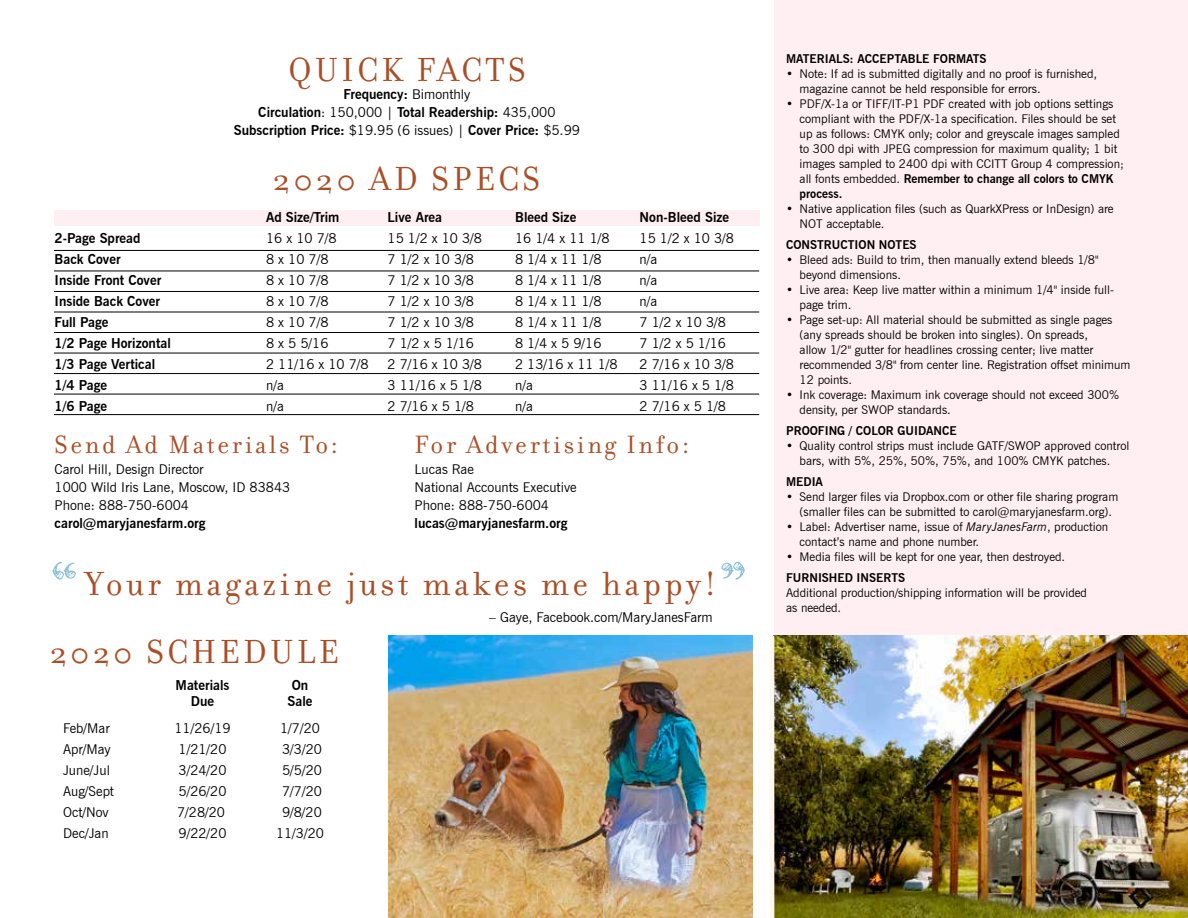
<style>
.page{position:relative;width:1188px;height:918px;background:#fff}
.page>*{position:absolute;margin:0;border:0;box-sizing:border-box;transform-origin:0 0}
.t1{font:72px "Frederickathe Greatest";color:#8dc0d7}
.t2{font:36px "Filosofia";letter-spacing:.1em;color:#a94f27}
.t3{font:27px "Filosofia";letter-spacing:.1em;color:#a94f27}
.t4{font:13.5px/18px "News Gothic BT";color:#000}
.t5{font:700 13.5px/18px "News Gothic BT";color:#000;text-align:center}
.t6{font:12px/15px "News Gothic BT";color:#000}
.t7{font:700 12px "News Gothic BT";color:#000}
.s1{font-weight:400}
.s2{font-weight:700}
.s3{font-style:italic}
</style>
<div class="page">
<div style="left:774px;top:0;width:414px;height:637px;background:#ffeff2"></div>
<div style="left:54px;top:210px;width:705px;height:15px;background:#ffeff2"></div>
<hr style="left:54px;top:250px;width:705px;height:1px;background:#000">
<hr style="left:54px;top:271px;width:705px;height:1px;background:#000">
<hr style="left:54px;top:291px;width:705px;height:1px;background:#000">
<hr style="left:54px;top:312px;width:705px;height:1px;background:#000">
<hr style="left:54px;top:332px;width:705px;height:1px;background:#000">
<hr style="left:54px;top:353px;width:705px;height:1px;background:#000">
<hr style="left:54px;top:373px;width:705px;height:1px;background:#000">
<hr style="left:54px;top:394px;width:705px;height:1px;background:#000">
<hr style="left:54px;top:414px;width:705px;height:1px;background:#000">
<img style="left:774px;top:636px;width:414px;height:282px">
<img style="left:389px;top:636px;width:364px;height:282px">
<hr style="left:770px;top:636px;width:4px;height:282px;background:#fff6ed">
<h2 class="t2" style="left:288px;top:50px;width:239px">quick facts</h2>
<p class="t5" style="left:234px;top:85px;width:348px">Frequency: <span class="s1">Bimonthly<br></span>Circulation<span class="s1">: 150,000 |</span> Total Readership: <span class="s1">435,000<br></span>Subscription Price: <span class="s1">$19.95 (6 issues) |</span> Cover Price: <span class="s1">$5.99</span></p>
<h2 class="t2" style="left:273px;top:159px;width:268px">2020 AD specs</h2>
<p class="t5" style="left:266px;top:208px;width:75px">Ad Size/Trim</p>
<p class="t5" style="left:388px;top:208px;width:56px">Live Area</p>
<p class="t5" style="left:515px;top:208px;width:99px">Bleed Size N</p>
<p class="t5" style="left:649px;top:208px;width:82px">on-Bleed Size</p>
<p class="t5" style="left:55px;top:229px;width:88px">2-Page Spread</p>
<p class="t4" style="left:266px;top:229px;width:72px">16 x 10 7/8</p>
<p class="t4" style="left:388px;top:229px;width:96px">15 1/2 x 10 3/8</p>
<p class="t4" style="left:515px;top:229px;width:96px">16 1/4 x 11 1/8</p>
<p class="t4" style="left:640px;top:229px;width:96px">15 1/2 x 10 3/8</p>
<p class="t5" style="left:55px;top:250px;width:68px">Back Cover</p>
<p class="t4" style="left:266px;top:250px;width:64px">8 x 10 7/8</p>
<p class="t4" style="left:388px;top:250px;width:88px">7 1/2 x 10 3/8</p>
<p class="t4" style="left:515px;top:250px;width:88px">8 1/4 x 11 1/8</p>
<p class="t4" style="left:640px;top:250px;width:19px">n/a</p>
<p class="t5" style="left:55px;top:271px;width:108px">I nside Front Cover</p>
<p class="t4" style="left:266px;top:271px;width:64px">8 x 10 7/8</p>
<p class="t4" style="left:388px;top:271px;width:88px">7 1/2 x 10 3/8</p>
<p class="t4" style="left:515px;top:271px;width:88px">8 1/4 x 11 1/8</p>
<p class="t4" style="left:640px;top:271px;width:19px">n/a</p>
<p class="t5" style="left:55px;top:292px;width:107px">I nside Back Cover</p>
<p class="t4" style="left:266px;top:292px;width:64px">8 x 10 7/8</p>
<p class="t4" style="left:388px;top:292px;width:88px">7 1/2 x 10 3/8</p>
<p class="t4" style="left:515px;top:292px;width:88px">8 1/4 x 11 1/8</p>
<p class="t4" style="left:640px;top:292px;width:19px">n/a</p>
<p class="t5" style="left:55px;top:313px;width:55px">Full Page</p>
<p class="t4" style="left:266px;top:313px;width:64px">8 x 10 7/8</p>
<p class="t4" style="left:388px;top:313px;width:88px">7 1/2 x 10 3/8</p>
<p class="t4" style="left:515px;top:313px;width:88px">8 1/4 x 11 1/8</p>
<p class="t4" style="left:640px;top:313px;width:88px">7 1/2 x 10 3/8</p>
<p class="t5" style="left:55px;top:334px;width:118px">1/2 Page H orizontal</p>
<p class="t4" style="left:266px;top:334px;width:64px">8 x 5 5/16</p>
<p class="t4" style="left:388px;top:334px;width:88px">7 1/2 x 5 1/16</p>
<p class="t4" style="left:515px;top:334px;width:88px">8 1/4 x 5 9/16</p>
<p class="t4" style="left:640px;top:334px;width:88px">7 1/2 x 5 1/16</p>
<p class="t5" style="left:55px;top:355px;width:102px">1/3 Page Vertical</p>
<p class="t4" style="left:266px;top:355px;width:104px">2 11/16 x 10 7/8</p>
<p class="t4" style="left:388px;top:355px;width:96px">2 7/16 x 10 3/8</p>
<p class="t4" style="left:515px;top:355px;width:104px">2 13/16 x 11 1/8</p>
<p class="t4" style="left:640px;top:355px;width:96px">2 7/16 x 10 3/8</p>
<p class="t5" style="left:55px;top:376px;width:54px">1/4 Page</p>
<p class="t4" style="left:266px;top:376px;width:19px">n/a</p>
<p class="t4" style="left:388px;top:376px;width:96px">3 11/16 x 5 1/8</p>
<p class="t4" style="left:515px;top:376px;width:19px">n/a</p>
<p class="t4" style="left:640px;top:376px;width:96px">3 11/16 x 5 1/8</p>
<p class="t5" style="left:55px;top:397px;width:54px">1/6 Page</p>
<p class="t4" style="left:266px;top:397px;width:19px">n/a</p>
<p class="t4" style="left:388px;top:397px;width:88px">2 7/16 x 5 1/8</p>
<p class="t4" style="left:515px;top:397px;width:19px">n/a</p>
<p class="t4" style="left:640px;top:397px;width:88px">2 7/16 x 5 1/8</p>
<h3 class="t3" style="left:55px;top:430px;width:285px">Send Ad Materials To:</h3>
<p class="t4" style="left:55px;top:460px;width:237px">Carol H ill, Design Director<br>1000 Wild Iris Lane, Moscow, ID 83843<br>Phone: 888-750-6004</p>
<p class="t5" style="left:55px;top:514px;width:153px">carol@maryjanesfarm.org</p>
<h3 class="t3" style="left:415px;top:430px;width:276px">For Advertising Info:</h3>
<p class="t4" style="left:415px;top:460px;width:164px">Lucas Rae<br>N ational Accounts Executive<br>Phone: 888-750-6004</p>
<p class="t5" style="left:415px;top:514px;width:154px">lucas@maryjanesfarm.org</p>
<h1 class="t1" style="left:51px;top:547px;width:28px">“</h1>
<h2 class="t2" style="left:85px;top:564px;width:632px">Your magazine just makes me happy!</h2>
<h2 class="t2" style="left:50px;top:632px;width:290px">2020 schedule</h2>
<p class="t5" style="left:176px;top:676px;width:55px">Materials</p>
<p class="t5" style="left:292px;top:676px;width:18px">On</p>
<p class="t5" style="left:63px;top:692px;width:70px">D</p>
<p class="t5" style="left:200px;top:692px;width:56px">ue S</p>
<p class="t5" style="left:295px;top:692px;width:19px">ale</p>
<p class="t4" style="left:63px;top:719px;width:48px">Feb/Mar</p>
<p class="t4" style="left:174px;top:719px;width:58px">11/26/19</p>
<p class="t4" style="left:280px;top:719px;width:41px">1/7/20</p>
<p class="t4" style="left:63px;top:740px;width:49px">Apr/May</p>
<p class="t4" style="left:179px;top:740px;width:49px">1/21/20</p>
<p class="t4" style="left:282px;top:740px;width:41px">3/3/20</p>
<p class="t4" style="left:63px;top:761px;width:49px">June/Jul</p>
<p class="t4" style="left:179px;top:761px;width:49px">3/24/20</p>
<p class="t4" style="left:282px;top:761px;width:41px">5/5/20</p>
<p class="t4" style="left:63px;top:782px;width:53px">Aug/Sept</p>
<p class="t4" style="left:179px;top:782px;width:49px">5/26/20</p>
<p class="t4" style="left:282px;top:782px;width:41px">7/7/20</p>
<p class="t4" style="left:63px;top:803px;width:47px">Oct/N ov</p>
<p class="t4" style="left:177px;top:803px;width:49px">7/28/20</p>
<p class="t4" style="left:282px;top:803px;width:41px">9/8/20</p>
<p class="t4" style="left:63px;top:824px;width:47px">Dec/Jan</p>
<p class="t4" style="left:179px;top:824px;width:49px">9/22/20</p>
<p class="t4" style="left:276px;top:824px;width:49px">11/3/20</p>
<p class="t4" style="left:489px;top:608px;width:225px">– Gaye, Facebook.com/MaryJanesFarm</p>
<h1 class="t1" style="left:720px;top:547px;width:28px">”</h1>
<p class="t7" style="left:786px;top:52px;width:31px">MATERIA</p>
<p class="t7" style="left:836px;top:52px;width:30px">LS: ACCE</p>
<p class="t7" style="left:887px;top:52px;width:101px">PTABLE FORMATS</p>
<p class="t6" style="left:800px;top:66px;width:299px;text-indent:-14px">• Note: If ad is submitted digitally and no proof is furnished, magazine cannot be held responsible for errors.</p>
<p class="t6" style="left:800px;top:96px;width:326px;text-indent:-14px">• PDF/X-1a or TIFF/IT-P1 PDF created with job options settings compliant with the PDF/X-1a specification. Files should be set up as follows: CMYK only; color and greyscale images sampled to 300 dpi with JPEG compression for maximum quality; 1 bit images sampled to 2400 dpi with CCITT Group 4 compression; all fonts embedded. <span class="s2">Remember to change all colors to CMYK process.</span></p>
<p class="t6" style="left:800px;top:201px;width:316px;text-indent:-14px">• N ative application files (such as QuarkXPress or InDesign) are<br>N OT acceptable.</p>
<p class="t7" style="left:786px;top:238px;width:124px">CONSTRUCTION NOTES</p>
<p class="t6" style="left:800px;top:252px;width:300px;text-indent:-14px">• Bleed ads: Build to trim, then manually extend bleeds 1/8" beyond dimensions.</p>
<p class="t6" style="left:800px;top:282px;width:316px;text-indent:-14px">• Live area: Keep live matter within a minimum 1/4" inside full&shy;page trim.</p>
<p class="t6" style="left:800px;top:312px;width:332px;text-indent:-14px">• Page set-up: All material should be submitted as single pages (any spreads should be broken into singles). On spreads,<br>allow 1/2" gutter for headlines crossing center; live matter recommended 3/8" from center line. Registration offset minimum 12 points.</p>
<p class="t6" style="left:800px;top:387px;width:321px;text-indent:-14px">• Ink coverage: Maximum ink coverage should not exceed 300% density, per SWOP standards.</p>
<p class="t7" style="left:786px;top:424px;width:40px">PROOFING</p>
<p class="t7" style="left:849px;top:424px;width:74px">/ COLOR GUIDANCE</p>
<p class="t6" style="left:786px;top:438px;width:345px;text-align:center">• Quality control strips must include GATF/SWOP approved control bars, with 5%, 25%, 50%, 75%, and 100% CMYK patches.</p>
<p class="t7" style="left:786px;top:475px;width:18px">MEDIA</p>
<p class="t6" style="left:800px;top:489px;width:320px;text-indent:-14px">• Send larger files via Dropbox.com or other file sharing program (smaller files can be submitted to carol@maryjanesfarm.org).</p>
<p class="t6" style="left:800px;top:519px;width:310px;text-indent:-14px">• Label: Advertiser name, issue of <span class="s3">MaryJanesFarm</span>, production contact’s name and phone number.</p>
<p class="t6" style="left:786px;top:549px;width:281px">• Media files will be kept for one year, then destroyed.</p>
<p class="t7" style="left:786px;top:571px;width:24px">FURNISHED</p>
<p class="t7" style="left:857px;top:571px;width:8px">INSER</p>
<p class="t7" style="left:891px;top:571px;width:14px">TS</p>
<p class="t6" style="left:786px;top:585px;width:302px">Additional production/shipping information will be provided as needed.</p>
</div>
